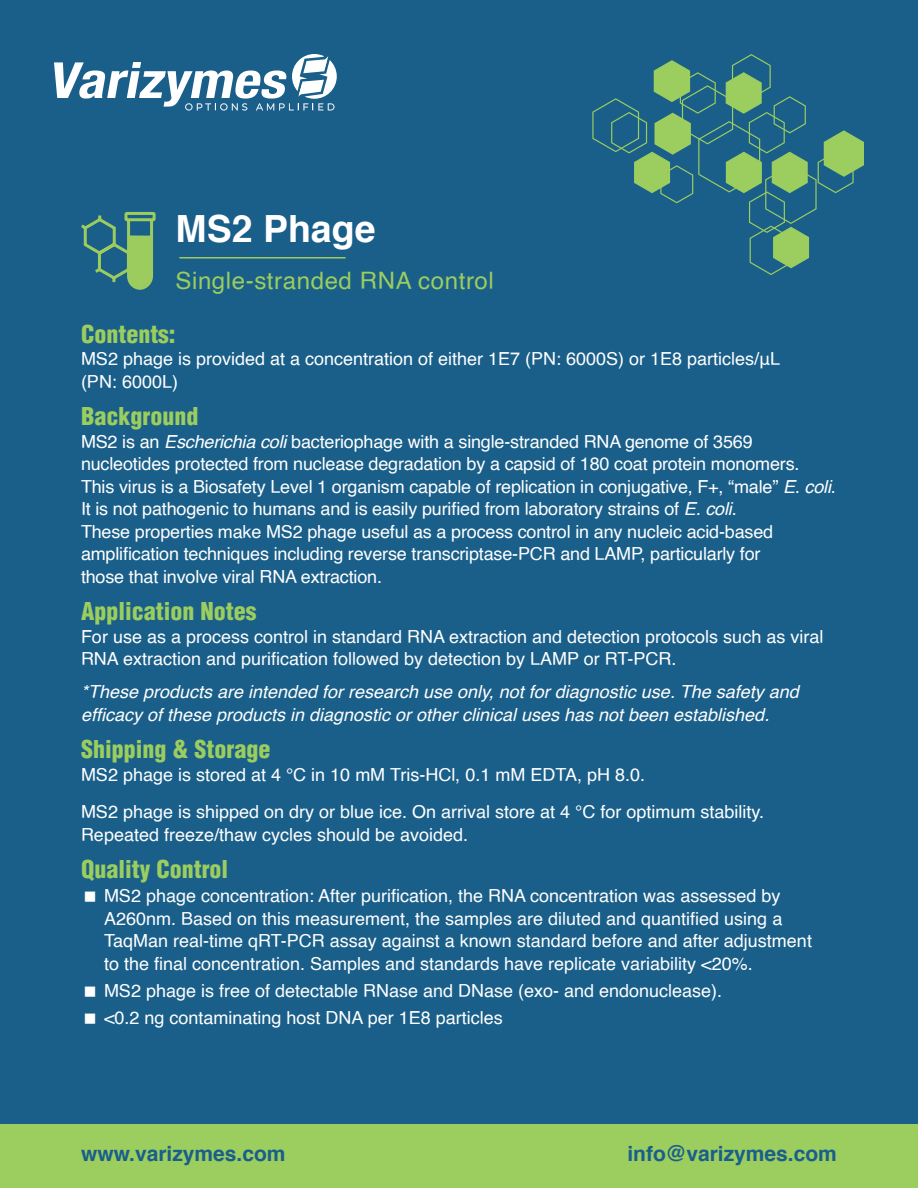
<style>
.page{position:relative;width:918px;height:1188px;background:#1a5f8a}
.page>*{position:absolute;margin:0;border:0;box-sizing:border-box;transform-origin:0 0}
.t1{font:700 37.5px "Helvetica";color:#fff}
.t2{font:900 condensed 24px "Helvetica";color:#9bcd5f}
.t3{font:24px "Helvetica";letter-spacing:.025em;color:#9bcd5f}
.t4{font:700 21px "Helvetica";color:#1a5f8a}
.t5{font:18px/22.5px "Helvetica";color:#fff}
.t6{font:italic 18px "Helvetica";color:#fff}
.s1{font-style:italic}
</style>
<div class="page">
<div style="left:0;top:1124px;width:918px;height:64px;background:#9bcd5f"></div>
<svg style="left:592px;top:54px;width:272px;height:221px"></svg>
<svg style="left:81px;top:212px;width:75px;height:78px"></svg>
<svg style="left:54px;top:54px;width:283px;height:57px"></svg>
<hr style="left:179px;top:257px;width:167px;height:2px;background:#9bcd5f">
<p class="t1" style="left:176px;top:198px;width:202px">MS2 Phage</p>
<p class="t3" style="left:176px;top:262px;width:320px">Single-stranded RNA control</p>
<p class="t2" style="left:81px;top:319px;width:96px">Contents:</p>
<p class="t5" style="left:81px;top:348px;width:701px">MS2 phage is provided at a concentration of either 1E7 (PN: 6000S) or 1E8 particles/μL (PN: 6000L)</p>
<p class="t2" style="left:81px;top:401px;width:119px">Background</p>
<p class="t5" style="left:81px;top:431px;width:756px">MS2 is an <span class="s1">Escherichia coli</span> bacteriophage with a single-stranded RNA genome of 3569 nucleotides protected from nuclease degradation by a capsid of 180 coat protein monomers.<br>This virus is a Biosafety Level 1 organism capable of replication in conjugative, F+, “male” <span class="s1">E. coli</span>.<br>It is not pathogenic to humans and is easily purified from laboratory strains of <span class="s1">E. coli</span>.<br>These properties make MS2 phage useful as a process control in any nucleic acid-based amplification techniques including reverse transcriptase-PCR and LAMP, particularly for<br>those that involve viral RNA extraction.</p>
<p class="t2" style="left:81px;top:596px;width:177px">Application Notes</p>
<p class="t5" style="left:81px;top:626px;width:744px">For use as a process control in standard RNA extraction and detection protocols such as viral<br>RNA extraction and purification followed by detection by LAMP or RT-PCR.</p>
<p class="t6" style="left:81px;top:678px;width:719px">*These products are intended for research use only, not for diagnostic use. The safety and</p>
<p class="t6" style="left:81px;top:700px;width:690px">efficacy of these products in diagnostic or other clinical uses has not been established.</p>
<p class="t2" style="left:81px;top:734px;width:191px">Shipping &amp; Storage</p>
<p class="t5" style="left:81px;top:764px;width:566px">MS2 phage is stored at 4 °C in 10 mM Tris-HCl, 0.1 mM EDTA, pH 8.0.</p>
<p class="t5" style="left:81px;top:801px;width:685px">MS2 phage is shipped on dry or blue ice. On arrival store at 4 °C for optimum stability.<br>Repeated freeze/thaw cycles should be avoided.</p>
<p class="t2" style="left:81px;top:854px;width:149px">Quality Control</p>
<p class="t5" style="left:104px;top:885px;width:710px">MS2 phage concentration: After purification, the RNA concentration was assessed by A260nm. Based on this measurement, the samples are diluted and quantified using a TaqMan real-time qRT-PCR assay against a known standard before and after adjustment to the final concentration. Samples and standards have replicate variability &lt;20%.</p>
<p class="t5" style="left:104px;top:980px;width:620px">MS2 phage is free of detectable RNase and DNase (exo- and endonuclease).</p>
<p class="t5" style="left:104px;top:1007px;width:400px">&lt;0.2 ng contaminating host DNA per 1E8 particles</p>
<p class="t4" style="left:81px;top:1137px;width:206px">www.varizymes.com</p>
<p class="t4" style="left:627px;top:1137px;width:211px">info@varizymes.com</p>
</div>
